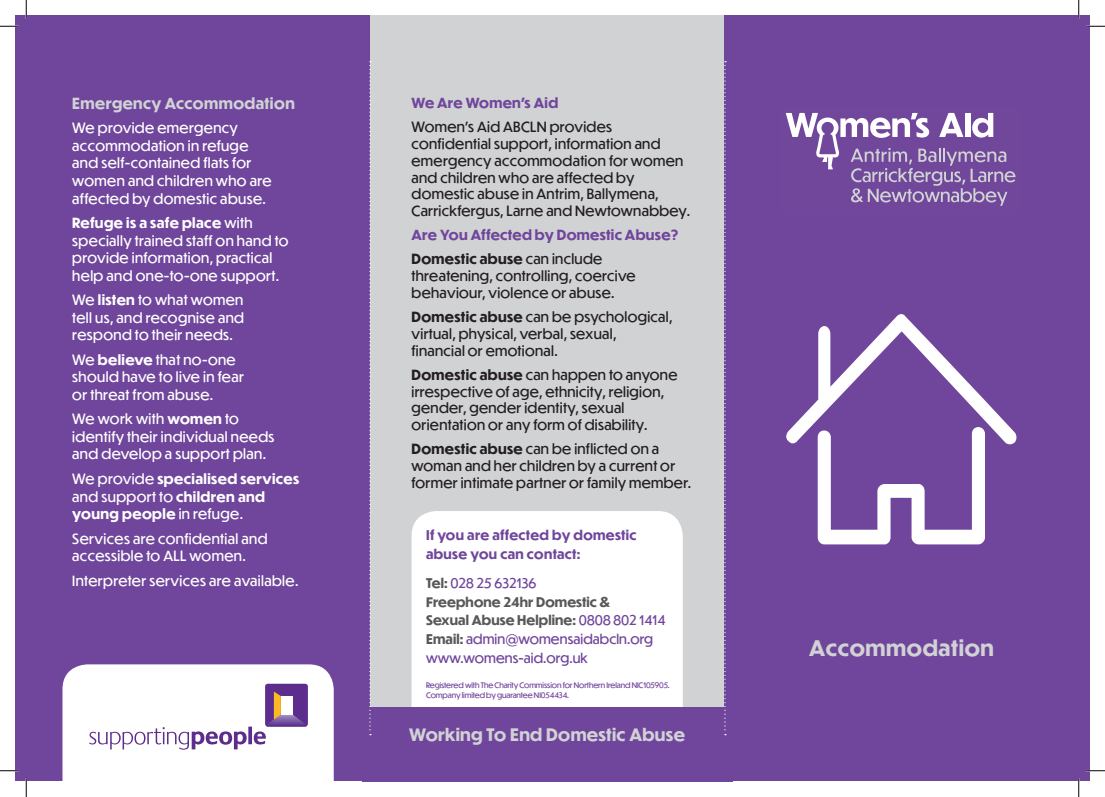
<style>
.page{position:relative;width:1105px;height:797px;background:#fff}
.page>*{position:absolute;margin:0;border:0;box-sizing:border-box;transform-origin:0 0}
.t1{font:700 21.25px "Dunbar Tall";letter-spacing:.03em;color:#d1d2d4}
.t2{font:700 16.88px "Dunbar Tall";letter-spacing:.02em;color:#d1d2d4}
.t3{font:700 15px "Dunbar Tall";letter-spacing:.03em;color:#d1d2d4}
.t4{font:13.75px/16.9px "Dunbar Tall";letter-spacing:.025em;color:#231f20}
.t5{font:13.75px/17.5px "Dunbar Tall";letter-spacing:.03em;color:#fff}
.t6{font:700 13.75px/17.5px "Dunbar Tall";letter-spacing:.03em;color:#fff}
.t7{font:700 13.75px "Dunbar Tall";letter-spacing:.025em;color:#70469c}
.t8{font:13.12px "Dunbar Tall";letter-spacing:.01em;color:#70469c}
.t9{font:700 13.12px "Dunbar Tall";letter-spacing:.01em;color:#57585a}
.t10{font:700 13.12px/18.8px "Dunbar Tall";letter-spacing:.03em;color:#70469c}
.t11{font:7.5px/10px "Dunbar Tall";letter-spacing:-.01em;color:#70469c}
.s1{font-weight:700}
.s2{font-weight:400}
.s3{font-weight:700;color:#57585a}
.s4{font-weight:400;color:#70469c}
</style>
<div class="page">
<div style="left:370px;top:16px;width:354px;height:765px;background:#d1d2d4"></div>
<div style="left:16px;top:16px;width:354px;height:765px;background:#70469c"></div>
<div style="left:724px;top:16px;width:365px;height:765px;background:#70469c"></div>
<svg style="left:785px;top:112px;width:231px;height:94px"></svg>
<svg style="left:62px;top:664px;width:272px;height:117px;background:#f0ebf3"></svg>
<svg style="left:786px;top:314px;width:231px;height:230px"></svg>
<div style="left:412px;top:511px;width:271px;height:196px;background:#fff"></div>
<div style="left:362px;top:707px;width:370px;height:74px;background:#70469c"></div>
<svg style="left:724px;top:61px;width:2px;height:674px"></svg>
<svg style="left:369px;top:61px;width:2px;height:674px"></svg>
<svg style="left:0;top:25px;width:19px;height:2px"></svg>
<svg style="left:1086px;top:25px;width:19px;height:2px"></svg>
<svg style="left:0;top:770px;width:19px;height:1px"></svg>
<svg style="left:1086px;top:770px;width:19px;height:1px"></svg>
<svg style="left:25px;top:0;width:2px;height:19px"></svg>
<svg style="left:25px;top:778px;width:2px;height:19px"></svg>
<svg style="left:1078px;top:0;width:1px;height:19px"></svg>
<svg style="left:1078px;top:778px;width:1px;height:19px"></svg>
<p class="t3" style="left:72px;top:92px;width:224px">Emergency Accommodation</p>
<p class="t5" style="left:72px;top:119px;width:201px">We provide emergency accommodation in refuge and self-contained flats for women and children who are affected by domestic abuse.</p>
<p class="t5" style="left:72px;top:214px;width:218px"><span class="s1">Refuge is a safe place</span> with specially trained staff on hand to provide information, practical help and one-to-one support.</p>
<p class="t5" style="left:72px;top:291px;width:173px;text-align:justify">We <span class="s1">listen</span> to what women tell us, and recognise and respond to their needs.</p>
<p class="t5" style="left:72px;top:350px;width:173px">We <span class="s1">believe</span> that no-one should have to live in fear or threat from abuse.</p>
<p class="t5" style="left:72px;top:410px;width:204px">We work with <span class="s1">women</span> to identify their individual needs and develop a support plan.</p>
<p class="t6" style="left:72px;top:470px;width:229px"><span class="s2">We provide</span> specialised services <span class="s2">and support to</span> children and young people <span class="s2">in refuge.</span></p>
<p class="t5" style="left:72px;top:529px;width:197px">Services are confidential and accessible to ALL women.</p>
<p class="t5" style="left:72px;top:571px;width:228px">Interpreter services are available.</p>
<p class="t7" style="left:412px;top:93px;width:148px">We Are Women’s Aid</p>
<p class="t4" style="left:412px;top:118px;width:280px">Women’s Aid ABCLN provides confidential support, information and emergency accommodation for women and children who are affected by domestic abuse in Antrim, Ballymena, Carrickfergus, Larne and Newtownabbey.</p>
<p class="t7" style="left:412px;top:225px;width:268px">Are You Affected by Domestic Abuse?</p>
<p class="t4" style="left:412px;top:250px;width:226px"><span class="s1">Domestic abuse</span> can include threatening, controlling, coercive behaviour, violence or abuse.</p>
<p class="t4" style="left:412px;top:308px;width:263px"><span class="s1">Domestic abuse</span> can be psychological, virtual, physical, verbal, sexual, financial or emotional.</p>
<p class="t4" style="left:412px;top:365px;width:267px"><span class="s1">Domestic abuse</span> can happen to anyone irrespective of age, ethnicity, religion, gender, gender identity, sexual orientation or any form of disability.</p>
<p class="t4" style="left:412px;top:440px;width:281px"><span class="s1">Domestic abuse</span> can be inflicted on a woman and her children by a current or former intimate partner or family member.</p>
<p class="t10" style="left:426px;top:525px;width:212px">If you are affected by domestic abuse you can contact:</p>
<p class="t8" style="left:426px;top:573px;width:112px"><span class="s3">Tel:</span> 028 25 632136</p>
<p class="t9" style="left:426px;top:592px;width:186px">Freephone 24hr Domestic &amp;</p>
<p class="t9" style="left:426px;top:610px;width:241px">Sexual Abuse Helpline: <span class="s4">0808 802 1414</span></p>
<p class="t8" style="left:426px;top:629px;width:229px"><span class="s3">Email:</span> admin@womensaidabcln.org</p>
<p class="t8" style="left:426px;top:648px;width:163px">www.womens-aid.org.uk</p>
<p class="t11" style="left:426px;top:680px;width:245px">Registered with The Charity Commission for Northern Ireland NIC105905.<br>Company limited by guarantee NI054434.</p>
<p class="t2" style="left:409px;top:722px;width:277px">Working To End Domestic Abuse</p>
<p class="t1" style="left:809px;top:632px;width:186px">Accommodation</p>
</div>
